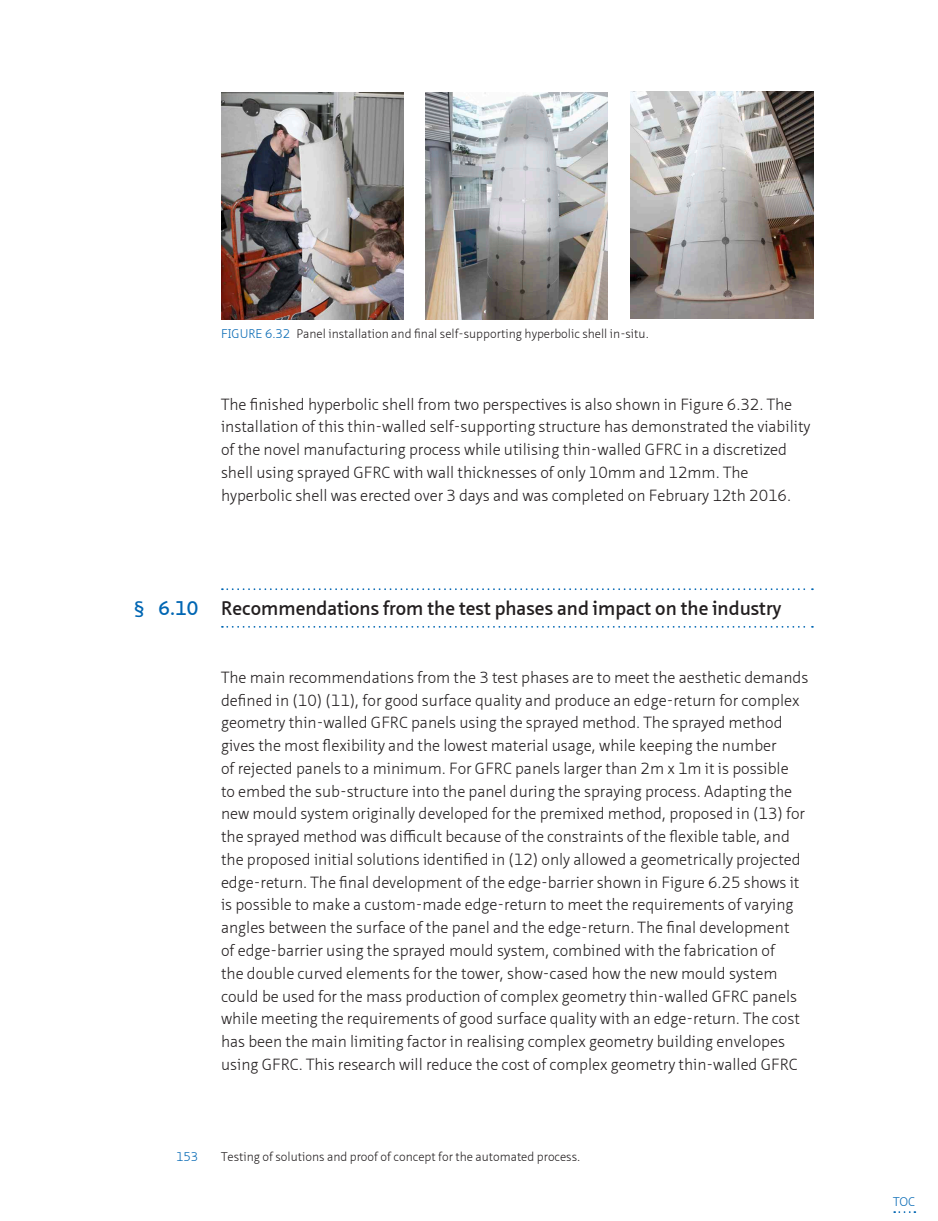
<style>
.page{position:relative;width:938px;height:1221px;background:#fff}
.page>*{position:absolute;margin:0;border:0;box-sizing:border-box;transform-origin:0 0}
.t1{font:600 19.25px "Neue Sans Pro";color:#231f20}
.BODY_Normal{font:300 15.75px/22.8px "Neue Sans Pro";color:#231f20}
.t2{font:300 12.25px "Neue Sans Pro";color:#231f20}
.t3{font:300 12.25px "Neue Sans Pro";color:#0066b3}
.s1{color:#0066b3}
</style>
<div class="page">
<svg style="left:222px;top:588px;width:591px;height:2px"></svg>
<svg style="left:222px;top:626px;width:591px;height:1px"></svg>
<img style="left:221px;top:92px;width:182px;height:228px">
<img style="left:426px;top:92px;width:182px;height:228px">
<img style="left:630px;top:91px;width:183px;height:227px">
<svg style="left:894px;top:1211px;width:21px;height:1px"></svg>
<p class="t3" style="left:221px;top:325px;width:15px">Figure</p>
<p class="t2" style="left:265px;top:325px;width:385px"><span class="s1">6.32</span> Panel installation and final self-supporting hyperbolic shell in-situ.</p>
<p class="BODY_Normal" style="left:221px;top:392px;width:591px">The finished hyperbolic shell from two perspectives is also shown in Figure 6.32. The installation of this thin-walled self-supporting structure has demonstrated the viability of the novel manufacturing process while utilising thin-walled GFRC in a discretized shell using sprayed GFRC with wall thicknesses of only 10mm and 12mm. The hyperbolic shell was erected over 3 days and was completed on February 12th 2016.</p>
<p class="t1" style="left:133px;top:595px;width:649px"><span class="s1">§ 6.10</span> Recommendations from the test phases and impact on the industry</p>
<p class="BODY_Normal" style="left:221px;top:665px;width:589px">The main recommendations from the 3 test phases are to meet the aesthetic demands defined in (10) (11), for good surface quality and produce an edge-return for complex geometry thin-walled GFRC panels using the sprayed method. The sprayed method gives the most flexibility and the lowest material usage, while keeping the number<br>of rejected panels to a minimum. For GFRC panels larger than 2m x 1m it is possible<br>to embed the sub-structure into the panel during the spraying process. Adapting the new mould system originally developed for the premixed method, proposed in (13) for the sprayed method was difficult because of the constraints of the flexible table, and the proposed initial solutions identified in (12) only allowed a geometrically projected edge-return. The final development of the edge-barrier shown in Figure 6.25 shows it is possible to make a custom-made edge-return to meet the requirements of varying angles between the surface of the panel and the edge-return. The final development<br>of edge-barrier using the sprayed mould system, combined with the fabrication of<br>the double curved elements for the tower, show-cased how the new mould system could be used for the mass production of complex geometry thin-walled GFRC panels while meeting the requirements of good surface quality with an edge-return. The cost has been the main limiting factor in realising complex geometry building envelopes using GFRC. This research will reduce the cost of complex geometry thin-walled GFRC</p>
<p class="t3" style="left:176px;top:1148px;width:24px">153</p>
<p class="t2" style="left:221px;top:1148px;width:361px">Testing of solutions and proof of concept for the automated process.</p>
<p class="t3" style="left:893px;top:1193px;width:23px">TOC</p>
</div>
